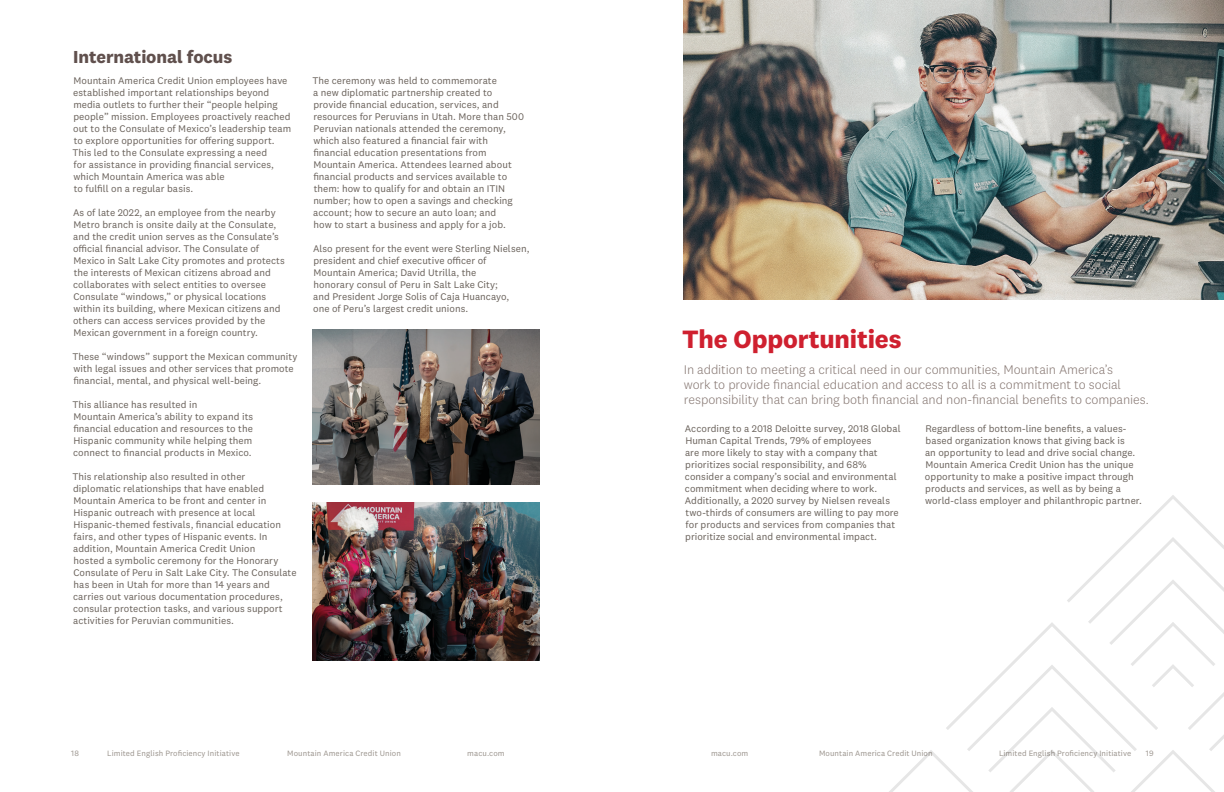
<style>
.page{position:relative;width:1224px;height:792px;background:#fff}
.page>*{position:absolute;margin:0;border:0;box-sizing:border-box;transform-origin:0 0}
.Body_Copy{font:700 26px "National 2";letter-spacing:-.005em;color:#cf202f}
.Body_Copy-2{font:700 18px "National 2";letter-spacing:-.005em;color:#60504d}
.Paragraph_Lead-In_Black{font:300 13px/15px "National 2";letter-spacing:-.005em;color:#877873}
.Body_Copy-3{font:10px/12px "National 2";letter-spacing:.005em;color:#69615a}
.t1{font:8px "National 2";letter-spacing:.01em;color:#9a938c}
</style>
<div class="page">
<img style="left:312px;top:330px;width:228px;height:154px">
<img style="left:312px;top:503px;width:228px;height:158px">
<img style="left:684px;top:0;width:540px;height:300px">
<svg style="left:889px;top:495px;width:335px;height:297px"></svg>
<p class="Body_Copy-2" style="left:73px;top:46px;width:160px">International focus</p>
<p class="Body_Copy-3" style="left:72px;top:74px;width:220px">Mountain America Credit Union employees have established important relationships beyond media outlets to further their “people helping people” mission. Employees proactively reached out to the Consulate of Mexico’s leadership team to explore opportunities for offering support.<br>This led to the Consulate expressing a need<br>for assistance in providing financial services, which Mountain America was able<br>to fulfill on a regular basis.</p>
<p class="Body_Copy-3" style="left:73px;top:206px;width:213px">As of late 2022, an employee from the nearby Metro branch is onsite daily at the Consulate, and the credit union serves as the Consulate’s official financial advisor. The Consulate of Mexico in Salt Lake City promotes and protects the interests of Mexican citizens abroad and collaborates with select entities to oversee Consulate “windows,” or physical locations within its building, where Mexican citizens and others can access services provided by the Mexican government in a foreign country.</p>
<p class="Body_Copy-3" style="left:72px;top:350px;width:227px">These “windows” support the Mexican community with legal issues and other services that promote financial, mental, and physical well-being.</p>
<p class="Body_Copy-3" style="left:72px;top:398px;width:182px">This alliance has resulted in<br>Mountain America’s ability to expand its financial education and resources to the Hispanic community while helping them connect to financial products in Mexico.</p>
<p class="Body_Copy-3" style="left:72px;top:470px;width:226px">This relationship also resulted in other<br>diplomatic relationships that have enabled Mountain America to be front and center in Hispanic outreach with presence at local Hispanic-themed festivals, financial education fairs, and other types of Hispanic events. In addition, Mountain America Credit Union<br>hosted a symbolic ceremony for the Honorary Consulate of Peru in Salt Lake City. The Consulate has been in Utah for more than 14 years and carries out various documentation procedures, consular protection tasks, and various support activities for Peruvian communities.</p>
<p class="Body_Copy-3" style="left:312px;top:74px;width:213px">The ceremony was held to commemorate<br>a new diplomatic partnership created to provide financial education, services, and resources for Peruvians in Utah. More than 500<br>Peruvian nationals attended the ceremony, which also featured a financial fair with financial education presentations from</p>
<p class="Body_Copy-3" style="left:313px;top:158px;width:201px">Mountain America. Attendees learned about financial products and services available to them: how to qualify for and obtain an ITIN number; how to open a savings and checking account; how to secure an auto loan; and how to start a business and apply for a job.</p>
<p class="Body_Copy-3" style="left:313px;top:242px;width:218px">Also present for the event were Sterling Nielsen, president and chief executive officer of Mountain America; David Utrilla, the<br>honorary consul of Peru in Salt Lake City;<br>and President Jorge Solis of Caja Huancayo,<br>one of Peru’s largest credit unions.</p>
<p class="Body_Copy" style="left:682px;top:323px;width:221px">The Opportunities</p>
<p class="Paragraph_Lead-In_Black" style="left:684px;top:362px;width:466px">In addition to meeting a critical need in our communities, Mountain America’s<br>work to provide financial education and access to all is a commitment to social responsibility that can bring both financial and non-financial benefits to companies.</p>
<p class="Body_Copy-3" style="left:685px;top:422px;width:217px">According to a 2018 Deloitte survey, 2018 Global Human Capital Trends, 79% of employees<br>are more likely to stay with a company that prioritizes social responsibility, and 68% consider a company’s social and environmental commitment when deciding where to work.<br>Additionally, a 2020 survey by Nielsen reveals two-thirds of consumers are willing to pay more for products and services from companies that prioritize social and environmental impact.</p>
<p class="Body_Copy-3" style="left:925px;top:422px;width:218px">Regardless of bottom-line benefits, a values&shy;based organization knows that giving back is<br>an opportunity to lead and drive social change.<br>Mountain America Credit Union has the unique opportunity to make a positive impact through products and services, as well as by being a world-class employer and philanthropic partner.</p>
<p class="t1" style="left:71px;top:748px;width:9px">18</p>
<p class="t1" style="left:107px;top:748px;width:134px">Limited English Proficiency Initiative</p>
<p class="t1" style="left:287px;top:748px;width:115px">Mountain America Credit Union</p>
<p class="t1" style="left:467px;top:748px;width:39px">macu.com</p>
<p class="t1" style="left:711px;top:748px;width:39px">macu.com</p>
<p class="t1" style="left:819px;top:748px;width:115px">Mountain America Credit Union</p>
<p class="t1" style="left:999px;top:748px;width:134px">Limited English Proficiency Initiative</p>
<p class="t1" style="left:1146px;top:748px;width:9px">19</p>
</div>
